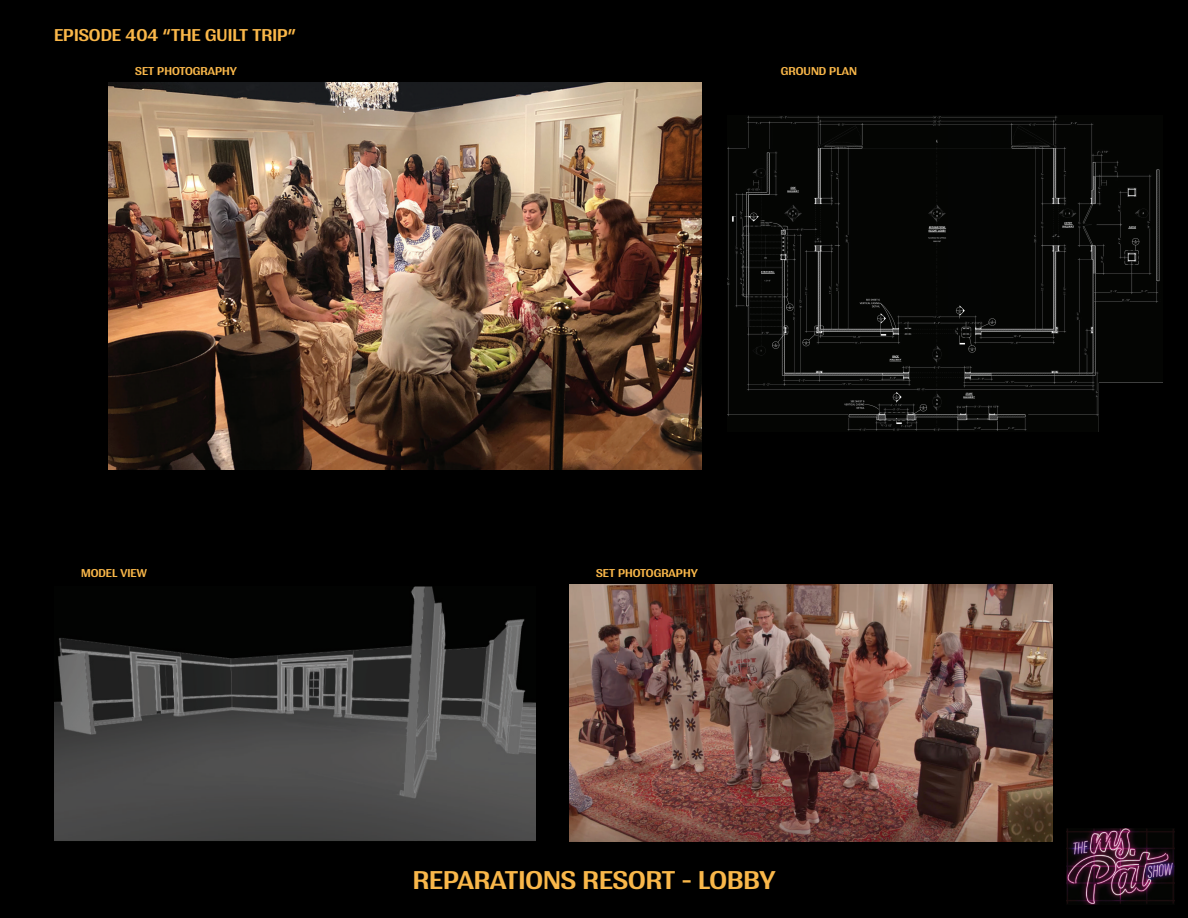
<style>
.page{position:relative;width:1188px;height:918px;background:#000}
.page>*{position:absolute;margin:0;border:0;box-sizing:border-box;transform-origin:0 0}
.t1{font:600 27px "Grange";color:#f9b74a}
.t2{font:600 18px "Grange";color:#fab749}
.t3{font:600 12px "Grange";color:#f9b74a}
.t4{font:600 12px "Grange";color:#f8b649}
</style>
<div class="page">
<img style="left:1066px;top:828px;width:108px;height:76px">
<img style="left:108px;top:82px;width:594px;height:388px">
<img style="left:569px;top:585px;width:484px;height:257px">
<img style="left:728px;top:115px;width:434px;height:316px">
<img style="left:54px;top:586px;width:481px;height:255px">
<h2 class="t2" style="left:54px;top:25px;width:244px">EPISODE 404 “THE GUILT TRIP”</h2>
<p class="t3" style="left:135px;top:64px;width:103px">SET PHOTOGRAPHY</p>
<p class="t4" style="left:781px;top:64px;width:78px">GROUND PLAN</p>
<p class="t4" style="left:81px;top:566px;width:67px">MODEL VIEW</p>
<p class="t3" style="left:596px;top:566px;width:103px">SET PHOTOGRAPHY</p>
<h1 class="t1" style="left:413px;top:865px;width:364px">REPARATIONS RESORT - LOBBY</h1>
</div>
